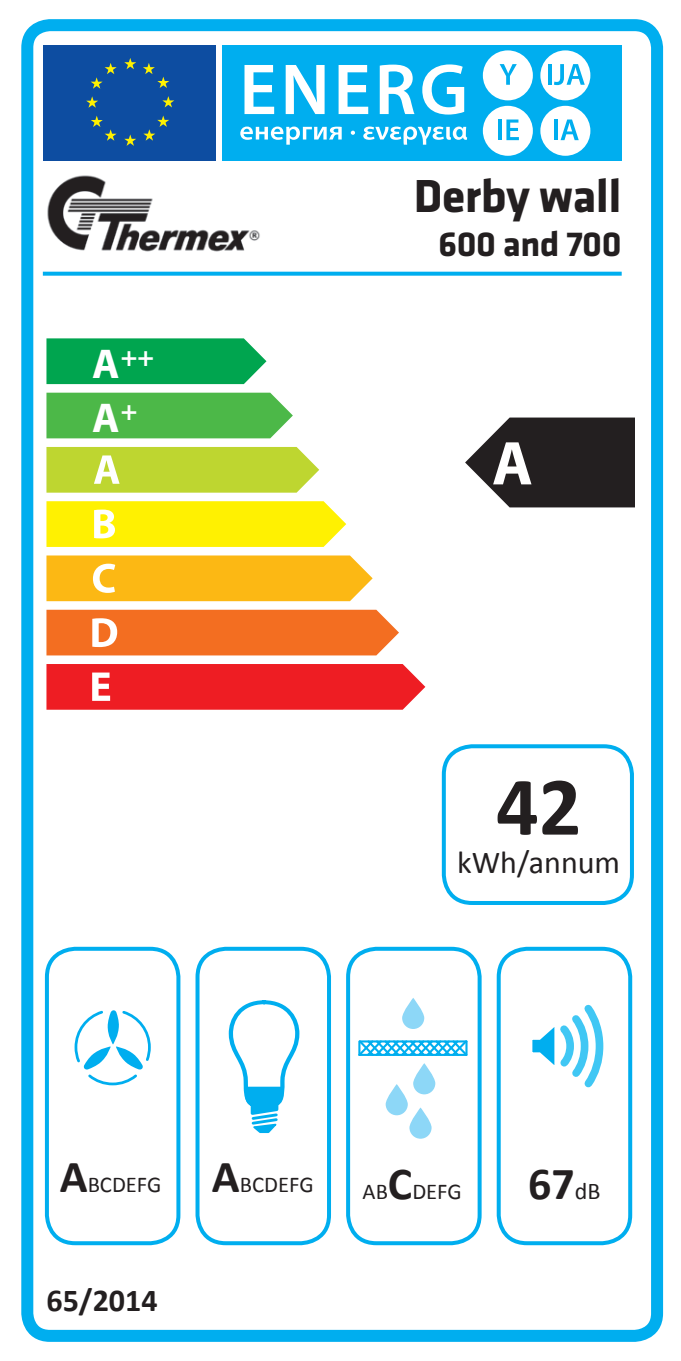
<style>
.page{position:relative;width:681px;height:1361px;background:#fff}
.page>*{position:absolute;margin:0;border:0;box-sizing:border-box;transform-origin:0 0}
.t1{font:700 84px "Calibri";color:#231f20}
.t2{font:700 48px "Klavika";letter-spacing:-.01em;color:#231f20}
.t3{font:700 46px "Calibri";color:#231f20}
.t4{font:700 41.6px "Myriad Pro";color:#fff}
.t5{font:700 36px "Klavika";letter-spacing:-.01em;color:#231f20}
.t6{font:32px "Calibri";color:#231f20}
.t7{font:700 32px "Calibri";color:#231f20}
.t8{font:700 28px "Myriad Pro";color:#fff}
.t9{font:22.4px "Calibri";color:#231f20}
.s1{font-size:41.6px}
.s2{font-weight:700;font-size:46px}
.s3{font-weight:400;font-size:24px}
</style>
<div class="page">
<div style="left:46px;top:393px;width:247px;height:45px;background:#4cb848"></div>
<svg style="left:46px;top:338px;width:220px;height:46px;background:#0faa59"></svg>
<svg style="left:46px;top:447px;width:273px;height:46px;background:#c3d940"></svg>
<svg style="left:46px;top:501px;width:300px;height:46px;background:#fff214"></svg>
<svg style="left:46px;top:555px;width:326px;height:46px;background:#fcbc22"></svg>
<div style="left:46px;top:610px;width:353px;height:45px;background:#f36e21"></div>
<svg style="left:46px;top:664px;width:379px;height:46px;background:#ee292f"></svg>
<div style="left:21px;top:19px;width:641px;height:1323px;border:12px solid #00aeef;border-radius:23px"></div>
<div style="left:44px;top:45px;width:172px;height:115px;background:#0d4da1"></div>
<div style="left:222px;top:45px;width:399px;height:115px;background:#00aeef"></div>
<svg style="left:143px;top:63px;width:26px;height:25px"></svg>
<svg style="left:124px;top:58px;width:12px;height:11px"></svg>
<svg style="left:91px;top:63px;width:26px;height:26px"></svg>
<svg style="left:86px;top:96px;width:12px;height:12px"></svg>
<svg style="left:91px;top:116px;width:26px;height:25px"></svg>
<svg style="left:124px;top:134px;width:12px;height:12px"></svg>
<svg style="left:143px;top:115px;width:26px;height:26px"></svg>
<svg style="left:162px;top:96px;width:12px;height:11px"></svg>
<svg style="left:244px;top:65px;width:30px;height:49px"></svg>
<svg style="left:285px;top:65px;width:39px;height:49px"></svg>
<svg style="left:338px;top:65px;width:30px;height:49px"></svg>
<svg style="left:379px;top:65px;width:35px;height:49px"></svg>
<svg style="left:422px;top:64px;width:42px;height:51px"></svg>
<svg style="left:240px;top:127px;width:101px;height:18px"></svg>
<svg style="left:350px;top:131px;width:5px;height:4px"></svg>
<svg style="left:363px;top:127px;width:104px;height:18px"></svg>
<div style="left:482px;top:50px;width:50px;height:50px;background:#fff;border-radius:50%"></div>
<svg style="left:499px;top:64px;width:17px;height:21px"></svg>
<div style="left:540px;top:50px;width:50px;height:50px;background:#fff;border-radius:50%"></div>
<div style="left:482px;top:106px;width:50px;height:50px;background:#fff;border-radius:50%"></div>
<hr style="left:498px;top:119px;width:4px;height:21px;background:#00aeef">
<svg style="left:506px;top:119px;width:12px;height:21px"></svg>
<div style="left:540px;top:106px;width:50px;height:50px;background:#fff;border-radius:50%"></div>
<svg style="left:548px;top:64px;width:3px;height:21px"></svg>
<svg style="left:554px;top:64px;width:30px;height:21px"></svg>
<svg style="left:554px;top:119px;width:3px;height:21px"></svg>
<svg style="left:560px;top:119px;width:18px;height:21px"></svg>
<svg style="left:43px;top:272px;width:578px;height:4px;background:#14b4f0"></svg>
<div style="left:45px;top:947px;width:135px;height:298px;border:4px solid #00aeef;border-radius:28px"></div>
<div style="left:441px;top:744px;width:192px;height:161px;border:4px solid #00aeef;border-radius:28px"></div>
<div style="left:195px;top:947px;width:136px;height:298px;border:4px solid #00aeef;border-radius:28px"></div>
<div style="left:346px;top:947px;width:135px;height:298px;border:4px solid #00aeef;border-radius:28px"></div>
<div style="left:496px;top:947px;width:136px;height:298px;border:4px solid #00aeef;border-radius:28px"></div>
<svg style="left:532px;top:1004px;width:71px;height:84px"></svg>
<svg style="left:402px;top:998px;width:22px;height:31px"></svg>
<svg style="left:358px;top:1040px;width:110px;height:16px"></svg>
<svg style="left:385px;top:1084px;width:22px;height:31px"></svg>
<svg style="left:413px;top:1063px;width:22px;height:31px"></svg>
<svg style="left:409px;top:1107px;width:22px;height:31px"></svg>
<svg style="left:74px;top:1010px;width:77px;height:75px"></svg>
<svg style="left:231px;top:1000px;width:69px;height:134px"></svg>
<svg style="left:465px;top:417px;width:169px;height:90px"></svg>
<img style="left:47px;top:175px;width:213px;height:77px">
<p class="t8" style="left:92px;top:339px;width:63px"><span class="s1">A</span>++</p>
<p class="t4" style="left:92px;top:390px;width:47px">A<sup>+</sup></p>
<p class="t2" style="left:413px;top:162px;width:209px">Derby wall</p>
<p class="t5" style="left:438px;top:218px;width:185px">600 and 700</p>
<p class="t1" style="left:496px;top:753px;width:87px">42</p>
<p class="t6" style="left:457px;top:842px;width:164px">kWh/annum</p>
<p class="t9" style="left:60px;top:1171px;width:103px"><span class="s2">A</span>BCDEFG</p>
<p class="t7" style="left:46px;top:1279px;width:113px">65/2014</p>
<p class="t9" style="left:212px;top:1171px;width:103px"><span class="s2">A</span>BCDEFG</p>
<p class="t9" style="left:362px;top:1177px;width:101px">AB<span class="s2">C</span>DEFG</p>
<p class="t3" style="left:528px;top:1154px;width:74px">67<span class="s3">dB</span></p>
</div>
